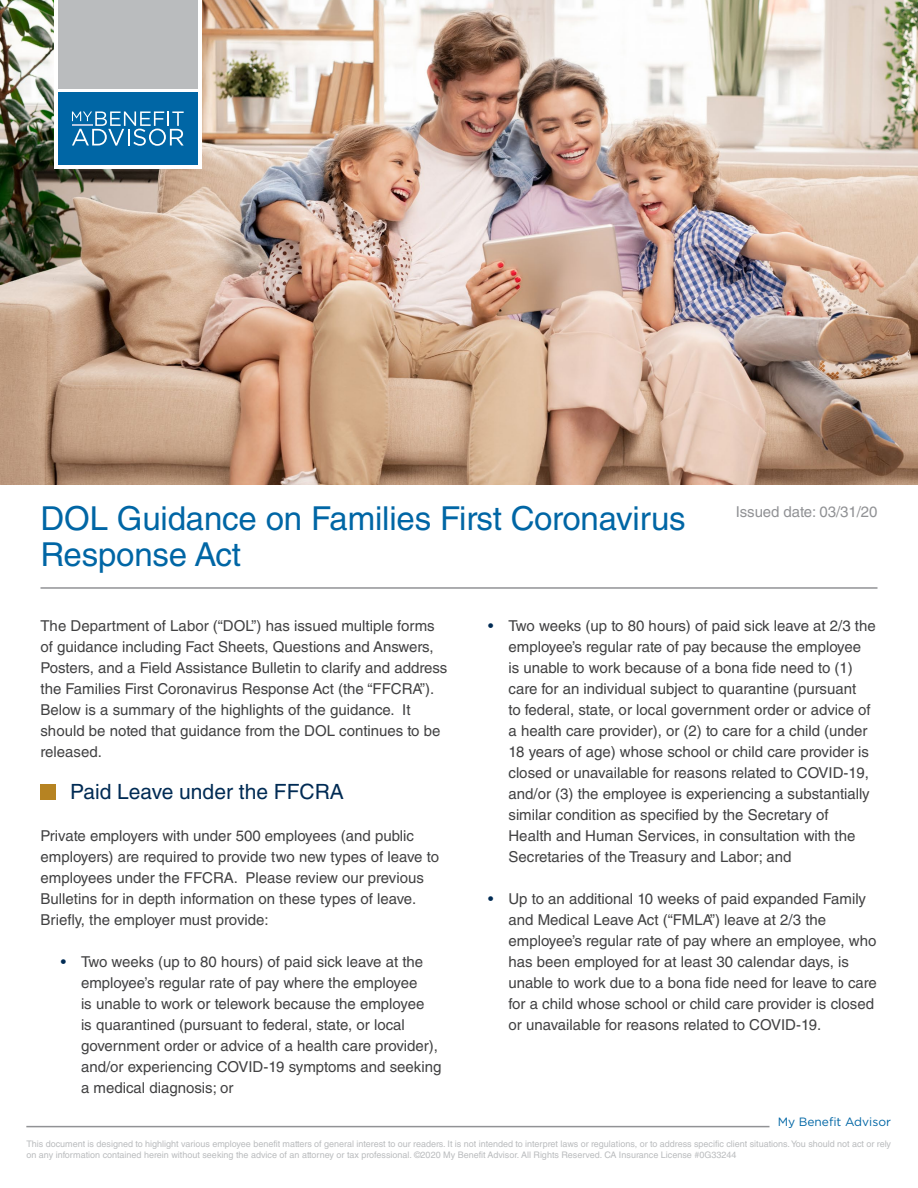
<style>
.page{position:relative;width:918px;height:1188px;background:#fff}
.page>*{position:absolute;margin:0;border:0;box-sizing:border-box;transform-origin:0 0}
.t1{font:33px/36px "Helvetica LT Std";letter-spacing:-.005em;color:#0066a5}
.t2{font:21px "Helvetica LT Std";color:#002b54}
.t3{font:15px/21px "Helvetica LT Std";color:#414142}
.t4{font:15px "Helvetica LT Std";letter-spacing:-.005em;color:#919295}
.t5{font:12px "Gotham";color:#0066a5}
.t6{font:9px/10.8px "Helvetica LT Std";color:#babcbe}
.s1{color:#002b54}
</style>
<div class="page">
<hr style="left:26px;top:1126px;width:744px;height:1px;background:#919295">
<img style="left:0;top:0;width:918px;height:485px">
<hr style="left:40px;top:587px;width:838px;height:2px;background:#919295">
<div style="left:40px;top:784px;width:16px;height:15px;background:#b68322"></div>
<div style="left:54px;top:0;width:147px;height:169px;background:#fff"></div>
<div style="left:58px;top:92px;width:139px;height:73px;background:#0066a5"></div>
<svg style="left:72px;top:111px;width:112px;height:35px"></svg>
<hr style="left:72px;top:124px;width:20px;height:2px;background:#b3c7e2">
<div style="left:58px;top:0;width:139px;height:89px;background:#babcbe"></div>
<p class="t1" style="left:40px;top:500px;width:647px">DOL Guidance on Families First Coronavirus<br>Response Act</p>
<p class="t4" style="left:736px;top:503px;width:143px">Issued date: 03/31/20</p>
<p class="t3" style="left:40px;top:615px;width:408px">The Department of Labor (“DOL”) has issued multiple forms of guidance including Fact Sheets, Questions and Answers, Posters, and a Field Assistance Bulletin to clarify and address the Families First Coronavirus Response Act (the “FFCRA”).<br>Below is a summary of the highlights of the guidance. It should be noted that guidance from the DOL continues to be released.</p>
<p class="t2" style="left:70px;top:779px;width:275px">Paid Leave under the FFCRA</p>
<p class="t3" style="left:40px;top:825px;width:400px">Private employers with under 500 employees (and public employers) are required to provide two new types of leave to employees under the FFCRA. Please review our previous Bulletins for in depth information on these types of leave.<br>Briefly, the employer must provide:</p>
<p class="t3" style="left:81px;top:951px;width:362px;text-indent:-20px"><span class="s1">•</span> Two weeks (up to 80 hours) of paid sick leave at the employee’s regular rate of pay where the employee<br>is unable to work or telework because the employee<br>is quarantined (pursuant to federal, state, or local government order or advice of a health care provider), and/or experiencing COVID-19 symptoms and seeking a medical diagnosis; or</p>
<p class="t3" style="left:508px;top:615px;width:369px;text-indent:-20px"><span class="s1">•</span> Two weeks (up to 80 hours) of paid sick leave at 2/3 the employee’s regular rate of pay because the employee<br>is unable to work because of a bona fide need to (1) care for an individual subject to quarantine (pursuant<br>to federal, state, or local government order or advice of a health care provider), or (2) to care for a child (under 18 years of age) whose school or child care provider is closed or unavailable for reasons related to COVID-19, and/or (3) the employee is experiencing a substantially similar condition as specified by the Secretary of<br>Health and Human Services, in consultation with the Secretaries of the Treasury and Labor; and</p>
<p class="t3" style="left:508px;top:888px;width:370px;text-indent:-20px"><span class="s1">•</span> Up to an additional 10 weeks of paid expanded Family and Medical Leave Act (“FMLA”) leave at 2/3 the employee’s regular rate of pay where an employee, who has been employed for at least 30 calendar days, is unable to work due to a bona fide need for leave to care for a child whose school or child care provider is closed or unavailable for reasons related to COVID-19.</p>
<p class="t5" style="left:778px;top:1114px;width:115px">My Benefit Advisor</p>
<p class="t6" style="left:26px;top:1139px;width:866px">This document is designed to highlight various employee benefit matters of general interest to our readers. It is not intended to interpret laws or regulations, or to address specific client situations. You should not act or rely on any information contained herein without seeking the advice of an attorney or tax professional. ©2020 My Benefit Advisor. All Rights Reserved. CA Insurance License #0G33244</p>
</div>
